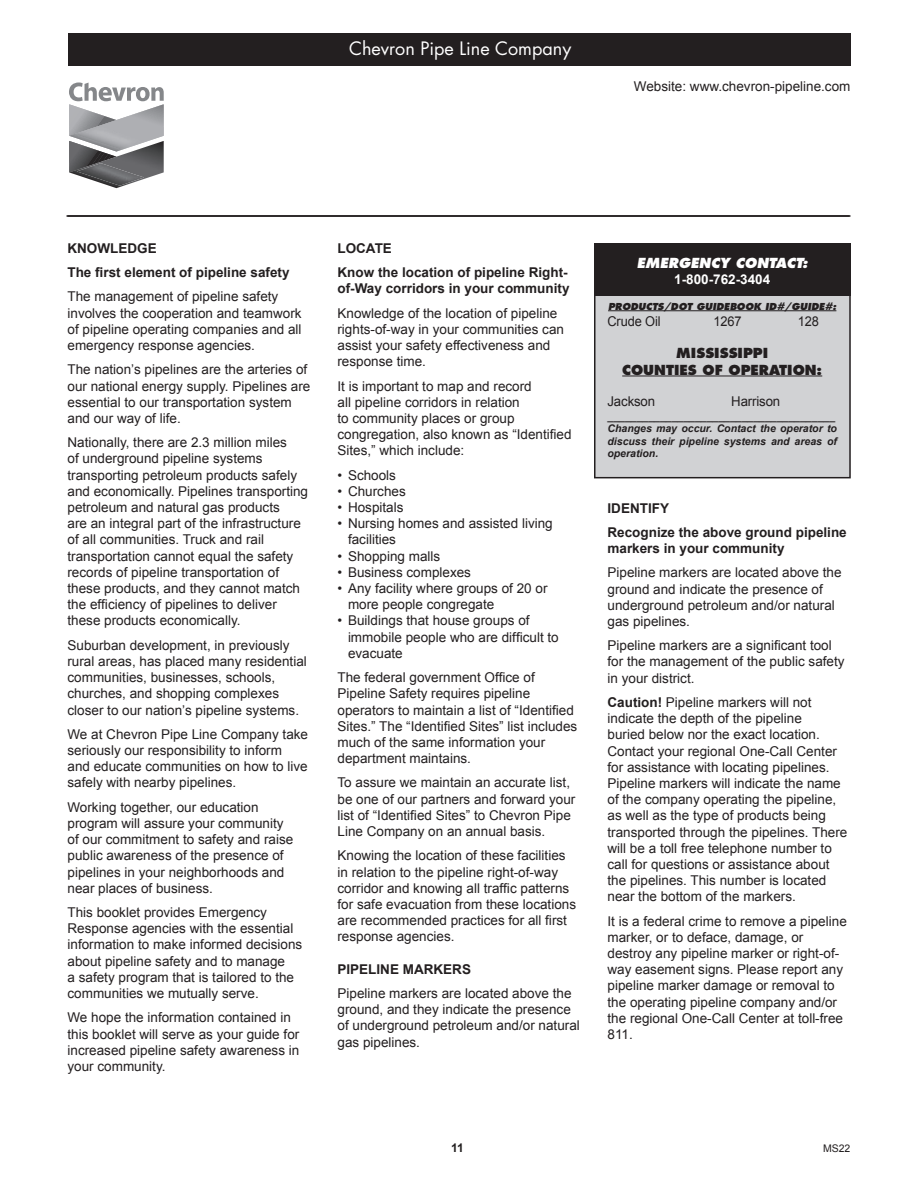
<style>
.page{position:relative;width:918px;height:1188px;background:#fff}
.page>*{position:absolute;margin:0;border:0;box-sizing:border-box;transform-origin:0 0}
.t1{font:18px "Futura";color:#fff}
.t2{font:13.5px/16.2px "Arial";color:#231f20}
.t3{font:700 13.5px/16.2px "Arial";color:#231f20}
.t4{font:800 13.5px "Futura";color:#231f20}
.t5{font:italic 800 13.5px "Futura";color:#fff}
.t6{font:13.5px "Arial";color:#231f20;scale:.95 1}
.t7{font:700 13.5px "Arial";color:#fff}
.t8{font:700 12px "Arial";color:#231f20}
.t9{font:italic 700 10.5px/12.6px "Arial";color:#231f20;text-align:justify}
.t10{font:10.5px "Arial";color:#231f20}
.t11{font:italic 800 9.3px "Futura";color:#231f20}
.s1{font-weight:700}
</style>
<div class="page">
<div style="left:595px;top:244px;width:255px;height:234px;background:#d1d2d4"></div>
<div style="left:594px;top:243px;width:257px;height:235px;border:2px solid #231f20"></div>
<div style="left:594px;top:244px;width:257px;height:52px;background:#231f20"></div>
<hr style="left:608px;top:311px;width:228px;height:1px;background:#231f20">
<hr style="left:622px;top:376px;width:200px;height:1px;background:#231f20">
<hr style="left:67px;top:215px;width:783px;height:2px;background:#231f20">
<div style="left:68px;top:34px;width:783px;height:32px;background:#231f20"></div>
<svg style="left:69px;top:83px;width:95px;height:58px"></svg>
<img style="left:69px;top:141px;width:95px;height:47px">
<img style="left:69px;top:157px;width:47px;height:15px">
<img style="left:77px;top:163px;width:67px;height:23px">
<p class="t1" style="left:349px;top:37px;width:224px">Chevron Pipe Line Company</p>
<p class="t2" style="left:634px;top:78px;width:218px">Website: www.chevron-pipeline.com</p>
<p class="t3" style="left:68px;top:240px;width:91px">KNOWLEDGE</p>
<p class="t3" style="left:68px;top:265px;width:224px">The first element of pipeline safety</p>
<p class="t2" style="left:68px;top:289px;width:236px">The management of pipeline safety involves the cooperation and teamwork of pipeline operating companies and all emergency response agencies.</p>
<p class="t2" style="left:68px;top:362px;width:244px">The nation’s pipelines are the arteries of our national energy supply. Pipelines are essential to our transportation system and our way of life.</p>
<p class="t2" style="left:68px;top:435px;width:242px">Nationally, there are 2.3 million miles<br>of underground pipeline systems transporting petroleum products safely and economically. Pipelines transporting petroleum and natural gas products<br>are an integral part of the infrastructure of all communities. Truck and rail transportation cannot equal the safety records of pipeline transportation of these products, and they cannot match the efficiency of pipelines to deliver these products economically.</p>
<p class="t2" style="left:68px;top:637px;width:241px">Suburban development, in previously rural areas, has placed many residential communities, businesses, schools, churches, and shopping complexes closer to our nation’s pipeline systems.</p>
<p class="t2" style="left:68px;top:726px;width:242px">We at Chevron Pipe Line Company take seriously our responsibility to inform<br>and educate communities on how to live safely with nearby pipelines.</p>
<p class="t2" style="left:68px;top:799px;width:227px">Working together, our education program will assure your community of our commitment to safety and raise public awareness of the presence of pipelines in your neighborhoods and near places of business.</p>
<p class="t2" style="left:68px;top:904px;width:236px">This booklet provides Emergency Response agencies with the essential information to make informed decisions about pipeline safety and to manage<br>a safety program that is tailored to the communities we mutually serve.</p>
<p class="t2" style="left:68px;top:1010px;width:233px">We hope the information contained in this booklet will serve as your guide for increased pipeline safety awareness in your community.</p>
<p class="t3" style="left:338px;top:240px;width:56px">LOCATE</p>
<p class="t3" style="left:338px;top:265px;width:234px">Know the location of pipeline Right&shy;of-Way corridors in your community</p>
<p class="t2" style="left:338px;top:305px;width:228px">Knowledge of the location of pipeline rights-of-way in your communities can assist your safety effectiveness and response time.</p>
<p class="t2" style="left:338px;top:378px;width:236px">It is important to map and record<br>all pipeline corridors in relation<br>to community places or group congregation, also known as “Identified<br>Sites,” which include:</p>
<p class="t2" style="left:338px;top:467px;width:60px">• Schools</p>
<p class="t2" style="left:338px;top:483px;width:70px">• Churches</p>
<p class="t2" style="left:338px;top:499px;width:68px">• Hospitals</p>
<p class="t2" style="left:348px;top:516px;width:206px;text-indent:-10px">• Nursing homes and assisted living facilities</p>
<p class="t2" style="left:338px;top:548px;width:104px">• Shopping malls</p>
<p class="t2" style="left:338px;top:564px;width:135px">• Business complexes</p>
<p class="t2" style="left:348px;top:580px;width:201px;text-indent:-10px">• Any facility where groups of 20 or more people congregate</p>
<p class="t2" style="left:348px;top:613px;width:212px;text-indent:-10px">• Buildings that house groups of immobile people who are difficult to evacuate</p>
<p class="t2" style="left:338px;top:669px;width:241px">The federal government Office of Pipeline Safety requires pipeline operators to maintain a list of “Identified Sites.” The “Identified Sites” list includes much of the same information your department maintains.</p>
<p class="t2" style="left:338px;top:775px;width:239px">To assure we maintain an accurate list, be one of our partners and forward your list of “Identified Sites” to Chevron Pipe Line Company on an annual basis.</p>
<p class="t2" style="left:338px;top:848px;width:240px">Knowing the location of these facilities in relation to the pipeline right-of-way corridor and knowing all traffic patterns for safe evacuation from these locations are recommended practices for all first response agencies.</p>
<p class="t3" style="left:338px;top:961px;width:135px">PIPELINE MARKERS</p>
<p class="t2" style="left:338px;top:985px;width:244px">Pipeline markers are located above the ground, and they indicate the presence of underground petroleum and/or natural gas pipelines.</p>
<p class="t5" style="left:637px;top:254px;width:172px">EMERGENCY CONTACT:</p>
<p class="t7" style="left:674px;top:271px;width:98px">1-800-762-3404</p>
<p class="t11" style="left:608px;top:300px;width:230px">PRODUCTS/DOT GUIDEBOOK ID#/GUIDE#:</p>
<p class="t6" style="left:608px;top:312px;width:57px">Crude Oil</p>
<p class="t6" style="left:713px;top:312px;width:31px">1267</p>
<p class="t6" style="left:798px;top:312px;width:24px">128</p>
<p class="t4" style="left:676px;top:345px;width:93px">MISSISSIPPI</p>
<p class="t4" style="left:622px;top:361px;width:202px">COUNTIES OF OPERATION:</p>
<p class="t2" style="left:608px;top:393px;width:49px">Jackson</p>
<p class="t2" style="left:731px;top:393px;width:51px">Harrison</p>
<p class="t9" style="left:608px;top:410px;width:229px">_______________________________________</p>
<p class="t9" style="left:608px;top:423px;width:231px">Changes may occur. Contact the operator to discuss their pipeline systems and areas of operation.</p>
<p class="t3" style="left:608px;top:500px;width:63px">IDENTIFY</p>
<p class="t3" style="left:608px;top:524px;width:241px">Recognize the above ground pipeline markers in your community</p>
<p class="t2" style="left:608px;top:565px;width:236px">Pipeline markers are located above the ground and indicate the presence of underground petroleum and/or natural gas pipelines.</p>
<p class="t2" style="left:608px;top:638px;width:239px">Pipeline markers are a significant tool for the management of the public safety in your district.</p>
<p class="t2" style="left:608px;top:694px;width:241px"><span class="s1">Caution!</span> Pipeline markers will not indicate the depth of the pipeline<br>buried below nor the exact location.<br>Contact your regional One-Call Center for assistance with locating pipelines.<br>Pipeline markers will indicate the name of the company operating the pipeline, as well as the type of products being transported through the pipelines. There will be a toll free telephone number to call for questions or assistance about the pipelines. This number is located near the bottom of the markers.</p>
<p class="t2" style="left:608px;top:913px;width:241px">It is a federal crime to remove a pipeline marker, or to deface, damage, or destroy any pipeline marker or right-of&shy;way easement signs. Please report any pipeline marker damage or removal to the operating pipeline company and/or the regional One-Call Center at toll-free 811.</p>
<p class="t8" style="left:451px;top:1140px;width:14px">11</p>
<p class="t10" style="left:823px;top:1141px;width:29px">MS22</p>
</div>
